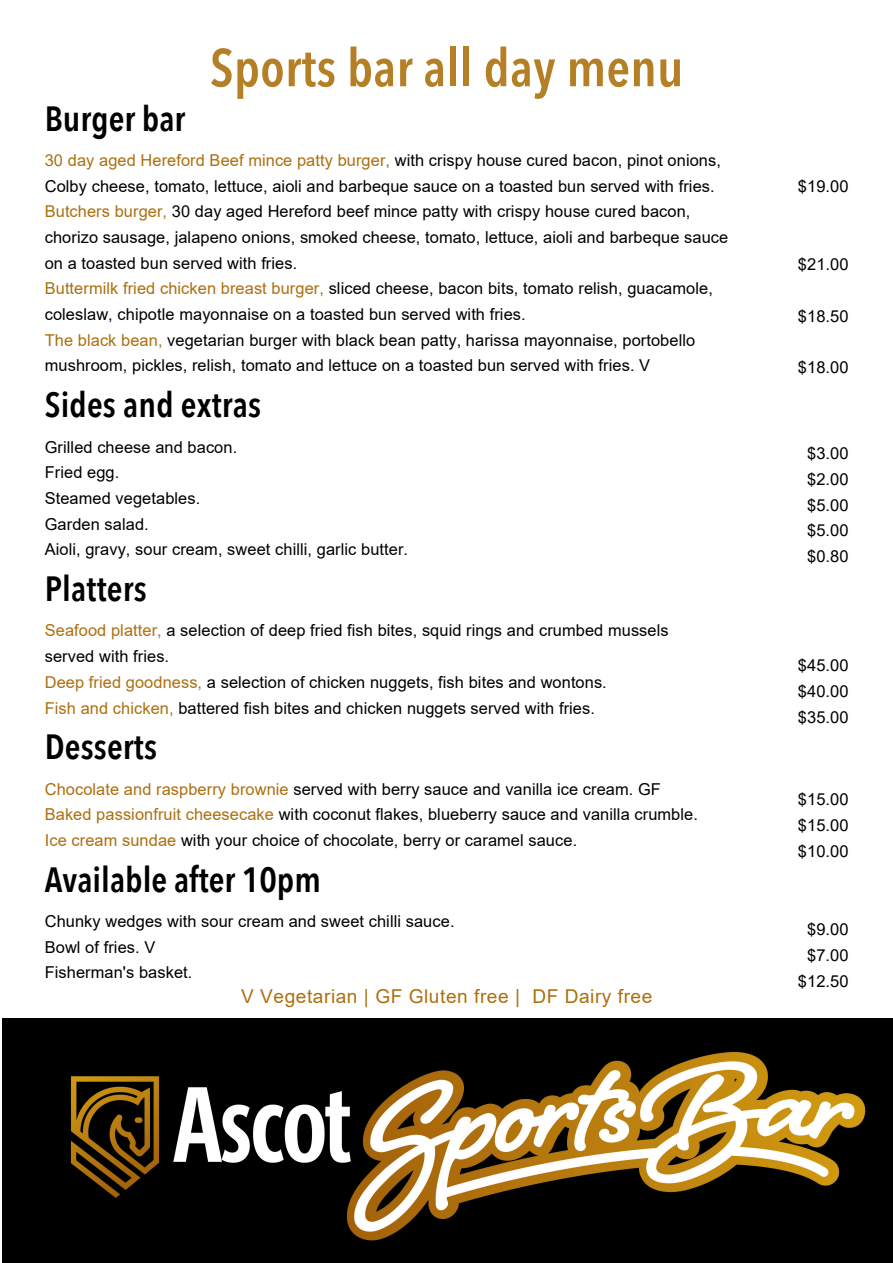
<style>
.page{position:relative;width:893px;height:1263px;background:#fff}
.page>*{position:absolute;margin:0;border:0;box-sizing:border-box;transform-origin:0 0}
.t1{font:600 52.5px "Avenir Next Condensed";letter-spacing:.005em;color:#b57f26}
.t2{font:600 35.03px "Avenir Next Condensed";letter-spacing:.005em;color:#000}
.t3{font:19.05px "Arial";letter-spacing:.03em;color:#ad6f0f}
.t4{font:16.5px "Arial";letter-spacing:.005em;color:#000}
.t5{font:16.42px/25.7px "Arial";letter-spacing:.005em;color:#000}
.s1{color:#ad6f0f}
</style>
<div class="page">
<img style="left:2px;top:1018px;width:891px;height:245px">
<p class="t1" style="left:210px;top:34px;width:475px">Sports bar all day menu</p>
<p class="t2" style="left:45px;top:96px;width:142px">Burger bar</p>
<p class="t5" style="left:45px;top:147px;width:677px"><span class="s1">30 day aged Hereford Beef mince patty burger,</span> with crispy house cured bacon, pinot onions,<br>Colby cheese, tomato, lettuce, aioli and barbeque sauce on a toasted bun served with fries.</p>
<p class="t5" style="left:45px;top:199px;width:647px"><span class="s1">Butchers burger,</span> 30 day aged Hereford beef mince patty with crispy house cured bacon,</p>
<p class="t5" style="left:45px;top:224px;width:685px">chorizo sausage, jalapeno onions, smoked cheese, tomato, lettuce, aioli and barbeque sauce on a toasted bun served with fries.</p>
<p class="t5" style="left:45px;top:276px;width:669px"><span class="s1">Buttermilk fried chicken breast burger,</span> sliced cheese, bacon bits, tomato relish, guacamole, coleslaw, chipotle mayonnaise on a toasted bun served with fries.</p>
<p class="t5" style="left:45px;top:327px;width:652px"><span class="s1">The black bean,</span> vegetarian burger with black bean patty, harissa mayonnaise, portobello mushroom, pickles, relish, tomato and lettuce on a toasted bun served with fries. V</p>
<p class="t2" style="left:45px;top:382px;width:218px">Sides and extras</p>
<p class="t5" style="left:45px;top:434px;width:194px">Grilled cheese and bacon.</p>
<p class="t5" style="left:45px;top:460px;width:76px">Fried egg.</p>
<p class="t5" style="left:45px;top:485px;width:157px">Steamed vegetables.</p>
<p class="t5" style="left:45px;top:511px;width:105px">Garden salad.</p>
<p class="t5" style="left:45px;top:537px;width:365px">Aioli, gravy, sour cream, sweet chilli, garlic butter.</p>
<p class="t2" style="left:45px;top:566px;width:103px">Platters</p>
<p class="t5" style="left:45px;top:618px;width:625px"><span class="s1">Seafood platter,</span> a selection of deep fried fish bites, squid rings and crumbed mussels</p>
<p class="t5" style="left:45px;top:643px;width:126px">served with fries.</p>
<p class="t5" style="left:45px;top:669px;width:563px"><span class="s1">Deep fried goodness,</span> a selection of chicken nuggets, fish bites and wontons.</p>
<p class="t5" style="left:45px;top:695px;width:551px"><span class="s1">Fish and chicken,</span> battered fish bites and chicken nuggets served with fries.</p>
<p class="t2" style="left:45px;top:724px;width:114px">Desserts</p>
<p class="t5" style="left:45px;top:776px;width:617px"><span class="s1">Chocolate and raspberry brownie</span> served with berry sauce and vanilla ice cream. GF</p>
<p class="t5" style="left:45px;top:802px;width:654px"><span class="s1">Baked passionfruit cheesecake</span> with coconut flakes, blueberry sauce and vanilla crumble.</p>
<p class="t5" style="left:45px;top:827px;width:534px"><span class="s1">Ice cream sundae</span> with your choice of chocolate, berry or caramel sauce.</p>
<p class="t2" style="left:45px;top:857px;width:277px">Available after 10pm</p>
<p class="t5" style="left:45px;top:908px;width:411px">Chunky wedges with sour cream and sweet chilli sauce.</p>
<p class="t5" style="left:45px;top:934px;width:112px">Bowl of fries. V</p>
<p class="t5" style="left:45px;top:960px;width:149px">Fisherman's basket.</p>
<p class="t3" style="left:241px;top:986px;width:413px">V Vegetarian | GF Gluten free | DF Dairy free</p>
<p class="t4" style="left:798px;top:177px;width:52px">$19.00</p>
<p class="t4" style="left:798px;top:255px;width:52px">$21.00</p>
<p class="t4" style="left:798px;top:307px;width:52px">$18.50</p>
<p class="t4" style="left:798px;top:358px;width:52px">$18.00</p>
<p class="t4" style="left:807px;top:444px;width:43px">$3.00</p>
<p class="t4" style="left:807px;top:470px;width:43px">$2.00</p>
<p class="t4" style="left:807px;top:496px;width:43px">$5.00</p>
<p class="t4" style="left:807px;top:521px;width:43px">$5.00</p>
<p class="t4" style="left:807px;top:547px;width:43px">$0.80</p>
<p class="t4" style="left:798px;top:656px;width:52px">$45.00</p>
<p class="t4" style="left:798px;top:682px;width:52px">$40.00</p>
<p class="t4" style="left:798px;top:708px;width:52px">$35.00</p>
<p class="t4" style="left:798px;top:790px;width:52px">$15.00</p>
<p class="t4" style="left:798px;top:816px;width:52px">$15.00</p>
<p class="t4" style="left:798px;top:842px;width:52px">$10.00</p>
<p class="t4" style="left:807px;top:920px;width:43px">$9.00</p>
<p class="t4" style="left:807px;top:946px;width:43px">$7.00</p>
<p class="t4" style="left:798px;top:972px;width:52px">$12.50</p>
</div>
